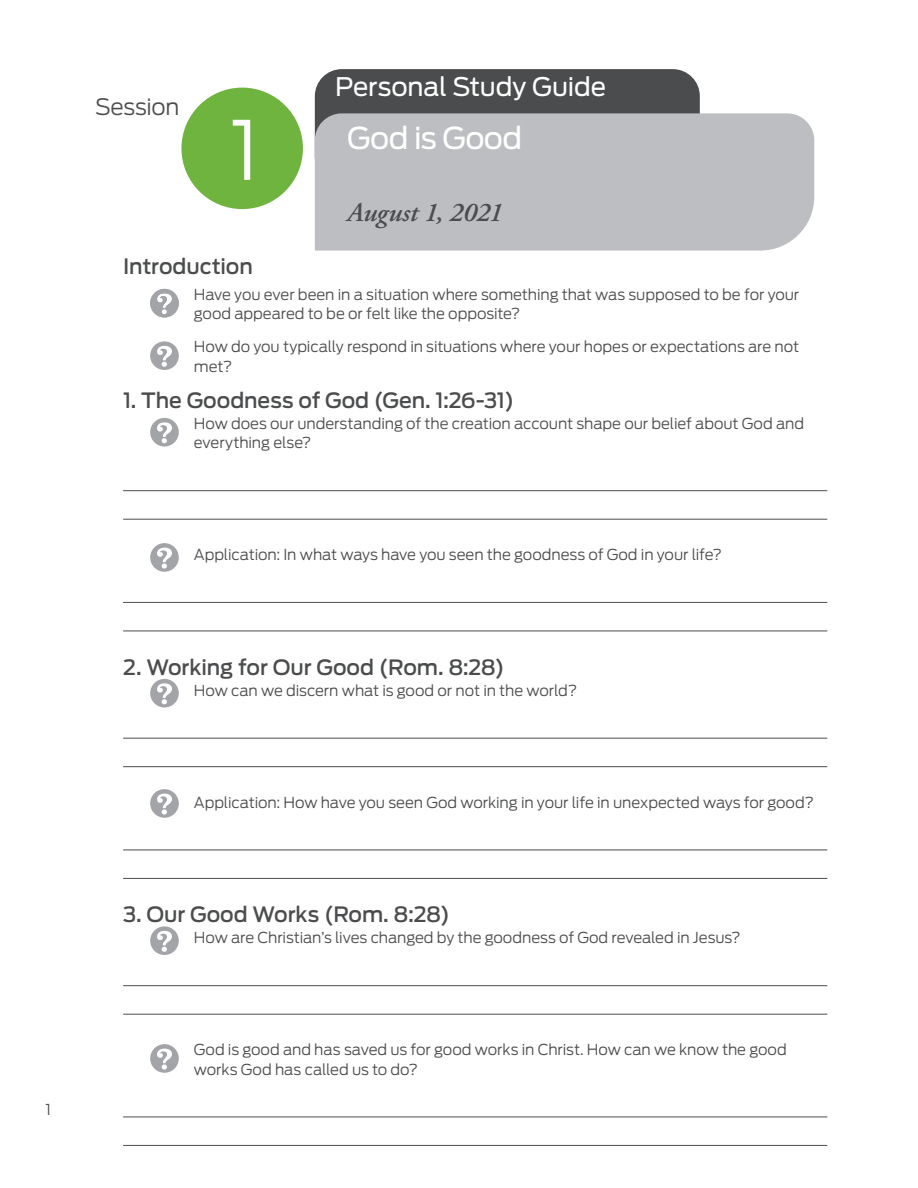
<style>
.page{position:relative;width:918px;height:1188px;background:#fff}
.page>*{position:absolute;margin:0;border:0;box-sizing:border-box;transform-origin:0 0}
.head1_session_number{font:300 81px "Antenna";color:#fff}
.head1{font:30px "Antenna";letter-spacing:-.02em;color:#fff}
.header3{font:italic 600 27px "Adobe Garamond Pro";letter-spacing:-.01em;color:#4b4c4d}
.header2{font:25.5px "Antenna";letter-spacing:-.005em;color:#fff}
.subhead_tabs{font:300 22.5px "Antenna";letter-spacing:-.015em;color:#4b4c4d}
.subhead1{font:500 21px "Antenna";letter-spacing:-.005em;color:#4b4c4d}
.header3-2{font:500 21px "Antenna";letter-spacing:-.005em;color:#4b4c4d}
.questions{font:300 15px/19.5px "Antenna";letter-spacing:-.005em;color:#4b4c4d}
.footer_left_align{font:300 15px "Antenna";color:#4b4c4d}
</style>
<div class="page">
<div style="left:315px;top:69px;width:385px;height:114px;background:#4b4c4d;border-radius:27px"></div>
<div style="left:315px;top:113px;width:499px;height:138px;background:#bdbec1"></div>
<hr style="left:123px;top:490px;width:704px;height:1px;background:#4b4c4d">
<hr style="left:123px;top:519px;width:704px;height:1px;background:#4b4c4d">
<hr style="left:123px;top:602px;width:704px;height:1px;background:#4b4c4d">
<hr style="left:123px;top:631px;width:704px;height:1px;background:#4b4c4d">
<hr style="left:123px;top:738px;width:704px;height:1px;background:#4b4c4d">
<hr style="left:123px;top:766px;width:704px;height:1px;background:#4b4c4d">
<hr style="left:123px;top:850px;width:704px;height:1px;background:#4b4c4d">
<hr style="left:123px;top:878px;width:704px;height:1px;background:#4b4c4d">
<hr style="left:123px;top:985px;width:704px;height:1px;background:#4b4c4d">
<hr style="left:123px;top:1014px;width:704px;height:1px;background:#4b4c4d">
<hr style="left:123px;top:1117px;width:704px;height:1px;background:#4b4c4d">
<hr style="left:123px;top:1145px;width:704px;height:1px;background:#4b4c4d">
<svg style="left:150px;top:289px;width:29px;height:29px"></svg>
<svg style="left:150px;top:341px;width:29px;height:29px"></svg>
<svg style="left:150px;top:418px;width:29px;height:29px"></svg>
<svg style="left:150px;top:543px;width:29px;height:29px"></svg>
<svg style="left:150px;top:679px;width:29px;height:29px"></svg>
<svg style="left:150px;top:789px;width:29px;height:29px"></svg>
<svg style="left:150px;top:926px;width:29px;height:29px"></svg>
<svg style="left:150px;top:1044px;width:29px;height:29px"></svg>
<div style="left:181px;top:88px;width:122px;height:121px;background:#6fb43f;border-radius:50%"></div>
<p class="footer_left_align" style="left:45px;top:1100px;width:7px">1</p>
<p class="subhead_tabs" style="left:95px;top:93px;width:86px">Session</p>
<p class="head1_session_number" style="left:230px;top:102px;width:32px">1</p>
<p class="header2" style="left:335px;top:72px;width:273px">Personal Study Guide</p>
<p class="head1" style="left:347px;top:120px;width:176px">God is Good</p>
<p class="header3" style="left:347px;top:197px;width:157px">August 1, 2021</p>
<p class="header3-2" style="left:123px;top:254px;width:131px">Introduction</p>
<p class="questions" style="left:194px;top:285px;width:607px">Have you ever been in a situation where something that was supposed to be for your good appeared to be or felt like the opposite?</p>
<p class="questions" style="left:194px;top:337px;width:607px">How do you typically respond in situations where your hopes or expectations are not met?</p>
<p class="subhead1" style="left:123px;top:388px;width:393px">1. The Goodness of God (Gen. 1:26-31)</p>
<p class="questions" style="left:194px;top:414px;width:612px">How does our understanding of the creation account shape our belief about God and everything else?</p>
<p class="questions" style="left:194px;top:545px;width:530px">Application: In what ways have you seen the goodness of God in your life?</p>
<p class="subhead1" style="left:123px;top:655px;width:383px">2. Working for Our Good (Rom. 8:28)</p>
<p class="questions" style="left:194px;top:681px;width:385px">How can we discern what is good or not in the world?</p>
<p class="questions" style="left:194px;top:793px;width:622px">Application: How have you seen God working in your life in unexpected ways for good?</p>
<p class="subhead1" style="left:123px;top:902px;width:328px">3. Our Good Works (Rom. 8:28)</p>
<p class="questions" style="left:194px;top:928px;width:548px">How are Christian’s lives changed by the goodness of God revealed in Jesus?</p>
<p class="questions" style="left:194px;top:1040px;width:594px">God is good and has saved us for good works in Christ. How can we know the good works God has called us to do?</p>
</div>
